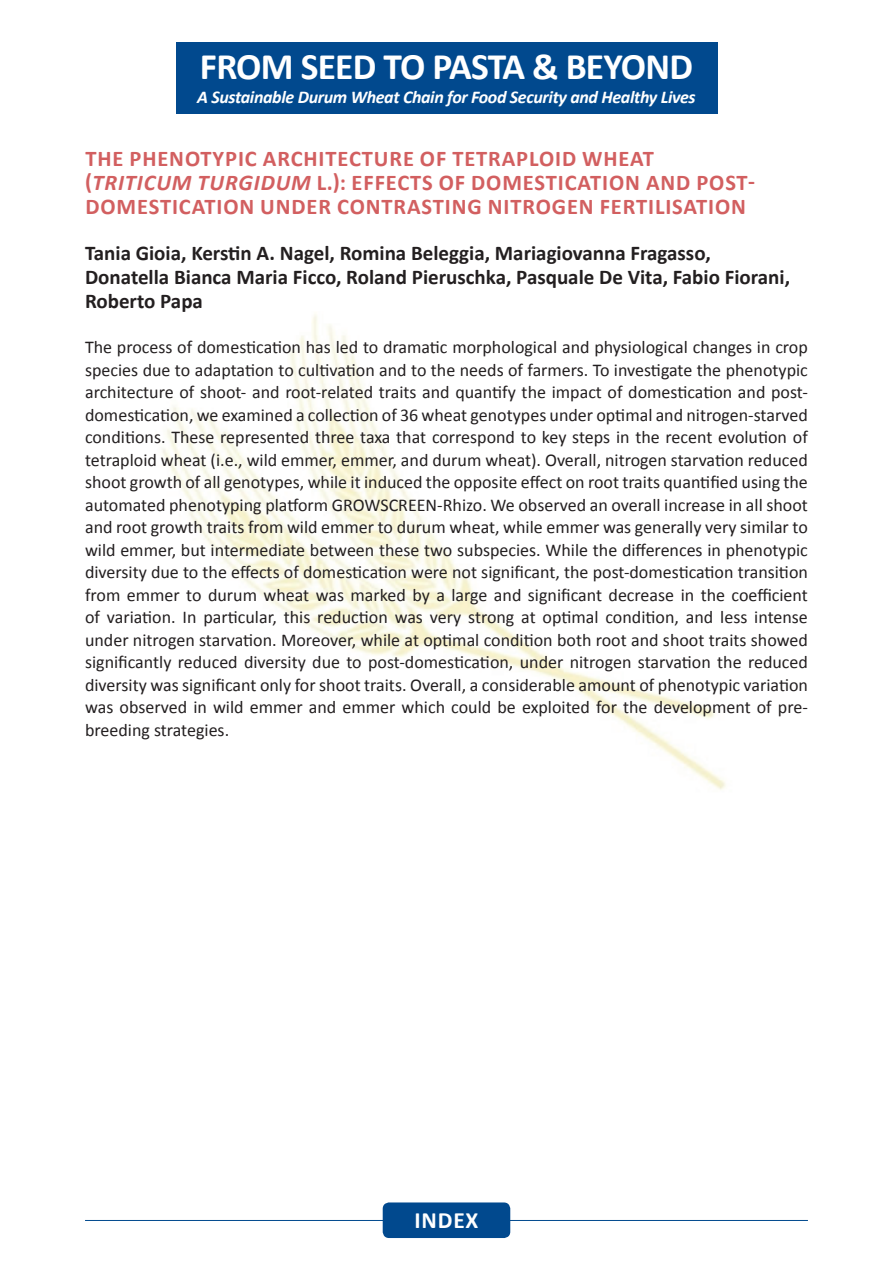
<style>
.page{position:relative;width:893px;height:1263px;background:#fff}
.page>*{position:absolute;margin:0;border:0;box-sizing:border-box;transform-origin:0 0}
.t1{font:700 37.5px "Calibri";letter-spacing:-.02em;color:#fff}
.t2{font:700 23.4px "Calibri";letter-spacing:.035em;color:#fff}
.t3{font:700 22.5px/24px "Calibri";letter-spacing:.04em;color:#d25f60}
.t4{font:700 21px/24px "Calibri";color:#231f20}
.t5{font:18px/22.5px "Calibri";color:#231f20;text-align:justify}
.t6{font:italic 700 18px "Calibri";letter-spacing:-.02em;color:#fff}
.s1{font-style:italic}
</style>
<div class="page">
<img style="left:162px;top:85px;width:564px;height:705px">
<hr style="left:85px;top:1220px;width:723px;height:1px;background:#01498e">
<div style="left:383px;top:1202px;width:127px;height:36px;background:#01498e;border-radius:6px"></div>
<div style="left:176px;top:43px;width:541px;height:71px;background:#01498e"></div>
<h1 class="t1" style="left:200px;top:43px;width:495px">FROM SEED TO PASTA &amp; BEYOND</h1>
<p class="t6" style="left:197px;top:85px;width:500px">A Sustainable Durum Wheat Chain for Food Security and Healthy Lives</p>
<p class="t3" style="left:85px;top:145px;width:672px">THE PHENOTYPIC ARCHITECTURE OF TETRAPLOID WHEAT (<span class="s1">TRITICUM TURGIDUM</span> L.): EFFECTS OF DOMESTICATION AND POST-<br>DOMESTICATION UNDER CONTRASTING NITROGEN FERTILISATION</p>
<p class="t4" style="left:85px;top:240px;width:706px">Tania Gioia, Kerstin A. Nagel, Romina Beleggia, Mariagiovanna Fragasso,<br>Donatella Bianca Maria Ficco, Roland Pieruschka, Pasquale De Vita, Fabio Fiorani,<br>Roberto Papa</p>
<p class="t5" style="left:85px;top:335px;width:724px">The process of domestication has led to dramatic morphological and physiological changes in crop species due to adaptation to cultivation and to the needs of farmers. To investigate the phenotypic architecture of shoot- and root-related traits and quantify the impact of domestication and post&shy;domestication, we examined a collection of 36 wheat genotypes under optimal and nitrogen-starved conditions. These represented three taxa that correspond to key steps in the recent evolution of tetraploid wheat (i.e., wild emmer, emmer, and durum wheat). Overall, nitrogen starvation reduced shoot growth of all genotypes, while it induced the opposite effect on root traits quantified using the automated phenotyping platform GROWSCREEN-Rhizo. We observed an overall increase in all shoot and root growth traits from wild emmer to durum wheat, while emmer was generally very similar to wild emmer, but intermediate between these two subspecies. While the differences in phenotypic diversity due to the effects of domestication were not significant, the post-domestication transition from emmer to durum wheat was marked by a large and significant decrease in the coefficient of variation. In particular, this reduction was very strong at optimal condition, and less intense under nitrogen starvation. Moreover, while at optimal condition both root and shoot traits showed significantly reduced diversity due to post-domestication, under nitrogen starvation the reduced diversity was significant only for shoot traits. Overall, a considerable amount of phenotypic variation was observed in wild emmer and emmer which could be exploited for the development of pre&shy;breeding strategies.</p>
<p class="t2" style="left:415px;top:1205px;width:65px">INDEX</p>
</div>
